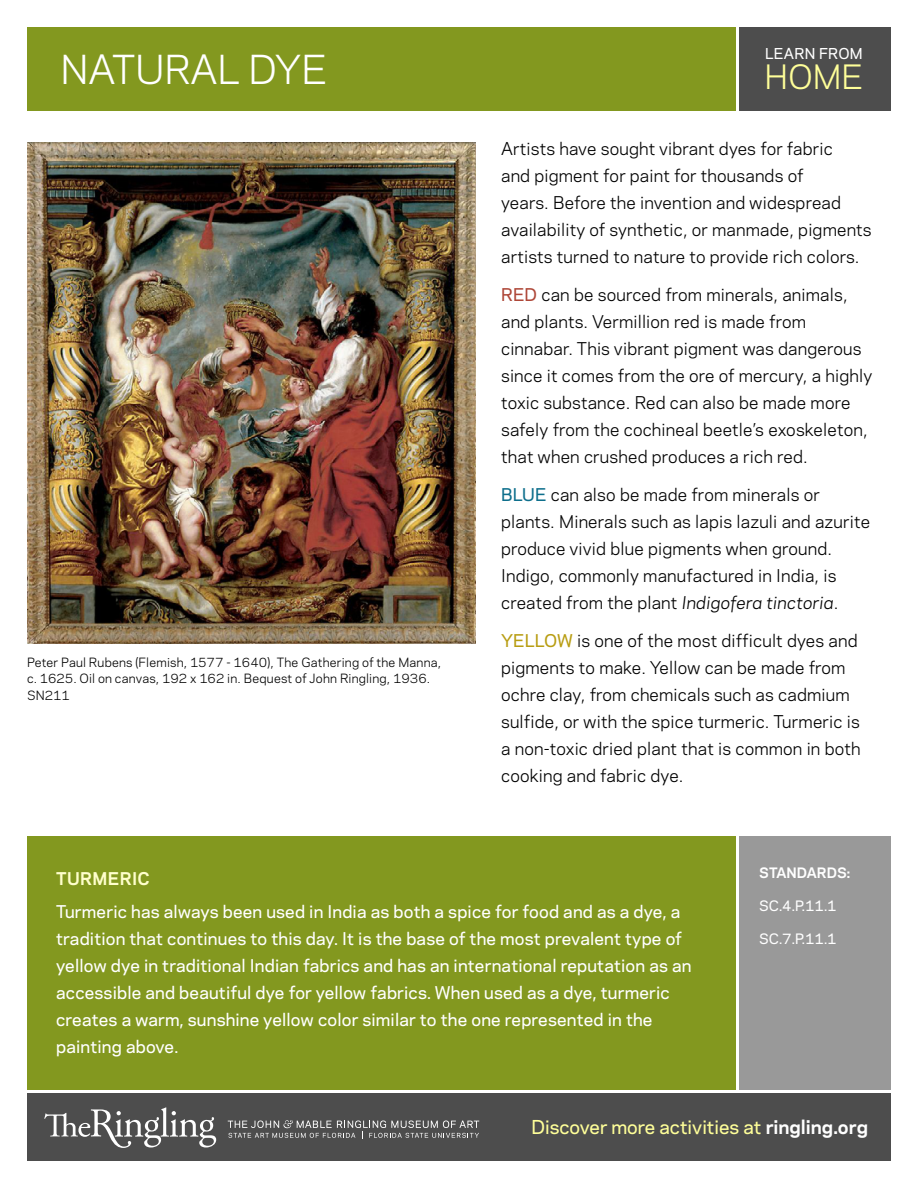
<style>
.page{position:relative;width:918px;height:1188px;background:#fff}
.page>*{position:absolute;margin:0;border:0;box-sizing:border-box;transform-origin:0 0}
.Header__p1{font:37.5px "Galaxie Polaris";color:#fff}
.HOME{font:31.5px "Galaxie Polaris";color:#ff9}
.Discover_more{font:500 18px "Galaxie Polaris";color:#ff9}
.Intro_text{font:16.5px/27px "Galaxie Polaris";letter-spacing:.01em;color:#000}
.Intro_text-2{font:500 16.5px/27px "Galaxie Polaris";letter-spacing:.01em;color:#fff}
.Call_out_heading{font:700 16.5px "Galaxie Polaris";letter-spacing:.02em;color:#ffc}
.Learn_from{font:500 14.1px "Galaxie Polaris";letter-spacing:.02em;color:#fff}
.Standards_List{font:500 13.5px "Galaxie Polaris";color:#fff}
.Standards_heading{font:700 13.5px "Galaxie Polaris";color:#fff}
.t1{font:12px/16.5px "Galaxie Polaris";letter-spacing:.015em;color:#000}
.s1{font-weight:500;color:#ae4738}
.s2{font-weight:500;color:#0e6f8c}
.s3{font-style:italic}
.s4{font-weight:500;color:#b89d12}
.s5{font-weight:700;color:#fff}
</style>
<div class="page">
<div style="left:27px;top:27px;width:708px;height:83px;background:#83981f"></div>
<div style="left:27px;top:1094px;width:864px;height:67px;background:#4d4d4d"></div>
<div style="left:27px;top:836px;width:708px;height:253px;background:#83981f"></div>
<div style="left:740px;top:27px;width:151px;height:83px;background:#4d4d4d"></div>
<div style="left:740px;top:836px;width:151px;height:253px;background:#999"></div>
<img style="left:27px;top:143px;width:449px;height:500px">
<svg style="left:44px;top:1107px;width:172px;height:40px"></svg>
<svg style="left:228px;top:1120px;width:251px;height:19px"></svg>
<p class="Header__p1" style="left:60px;top:41px;width:269px">NATURAL DYE</p>
<p class="t1" style="left:27px;top:653px;width:416px">Peter Paul Rubens (Flemish, 1577 - 1640), The Gathering of the Manna, c. 1625. Oil on canvas, 192 x 162 in. Bequest of John Ringling, 1936.<br>SN211</p>
<p class="Learn_from" style="left:765px;top:43px;width:99px">LEARN FROM</p>
<p class="HOME" style="left:764px;top:53px;width:101px">HOME</p>
<p class="Intro_text" style="left:501px;top:135px;width:372px">Artists have sought vibrant dyes for fabric<br>and pigment for paint for thousands of<br>years. Before the invention and widespread availability of synthetic, or manmade, pigments artists turned to nature to provide rich colors.</p>
<p class="Intro_text" style="left:501px;top:280px;width:373px"><span class="s1">RED</span> can be sourced from minerals, animals, and plants. Vermillion red is made from cinnabar. This vibrant pigment was dangerous since it comes from the ore of mercury, a highly toxic substance. Red can also be made more safely from the cochineal beetle’s exoskeleton, that when crushed produces a rich red.</p>
<p class="Intro_text" style="left:501px;top:480px;width:371px"><span class="s2">BLUE</span> can also be made from minerals or plants. Minerals such as lapis lazuli and azurite produce vivid blue pigments when ground.<br>Indigo, commonly manufactured in India, is created from the plant <span class="s3">Indigofera tinctoria</span>.</p>
<p class="Intro_text" style="left:501px;top:626px;width:361px"><span class="s4">YELLOW</span> is one of the most difficult dyes and pigments to make. Yellow can be made from ochre clay, from chemicals such as cadmium sulfide, or with the spice turmeric. Turmeric is a non-toxic dried plant that is common in both cooking and fabric dye.</p>
<p class="Call_out_heading" style="left:56px;top:866px;width:95px">TURMERIC</p>
<p class="Intro_text-2" style="left:56px;top:898px;width:637px">Turmeric has always been used in India as both a spice for food and as a dye, a tradition that continues to this day. It is the base of the most prevalent type of yellow dye in traditional Indian fabrics and has an international reputation as an accessible and beautiful dye for yellow fabrics. When used as a dye, turmeric creates a warm, sunshine yellow color similar to the one represented in the painting above.</p>
<p class="Standards_heading" style="left:759px;top:862px;width:93px">STANDARDS:</p>
<p class="Standards_List" style="left:759px;top:895px;width:79px">SC.4.P.11.1</p>
<p class="Standards_List" style="left:759px;top:928px;width:79px">SC.7.P.11.1</p>
<p class="Discover_more" style="left:531px;top:1114px;width:338px">Discover more activities at <span class="s5">ringling.org</span></p>
</div>
